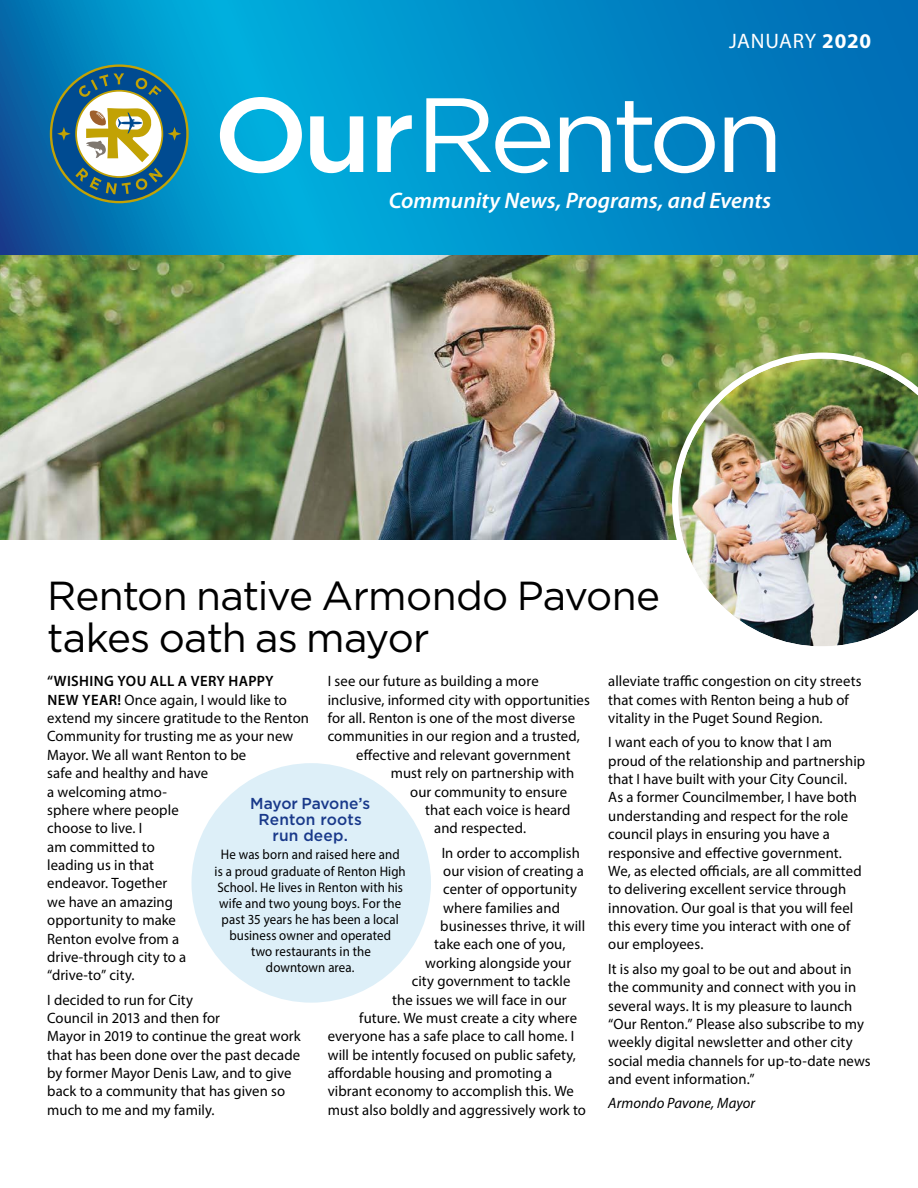
<style>
.page{position:relative;width:918px;height:1188px;background:#fff}
.page>*{position:absolute;margin:0;border:0;box-sizing:border-box;transform-origin:0 0}
.t1{font:105.3px "Gotham";letter-spacing:-.06em;color:#fff;scale:1.06 1}
.t2{font:40.5px/42px "Gotham";letter-spacing:-.02em;color:#000}
.t3{font:italic 600 22.5px "Myriad Pro";color:#fff}
.t4{font:21px "Myriad Pro";letter-spacing:.03em;color:#fff}
.t5{font:500 15.9px/15.6px "Gotham";letter-spacing:.005em;color:#19398a;text-align:center}
.t6{font:15px/18.3px "Myriad Pro";letter-spacing:.005em;color:#000}
.t7{font:italic 15px "Myriad Pro";letter-spacing:.005em;color:#000}
.t8{font:13.8px/16px "Myriad Pro";letter-spacing:.01em;color:#000;text-align:center;scale:.93 1}
.s1{font-weight:700}
.s2{font-weight:500}
.s3{font-weight:600}
</style>
<div class="page">
<svg style="left:0;top:0;width:918px;height:256px;background:#018ac5"></svg>
<svg style="left:50px;top:64px;width:139px;height:139px"></svg>
<img style="left:0;top:256px;width:918px;height:283px">
<img style="left:672px;top:353px;width:246px;height:293px">
<div style="left:187px;top:758px;width:249px;height:250px;background:#ddeff8;border-radius:50%"></div>
<div style="left:182px;top:753px;width:259px;height:260px;border:10px solid #fff;border-radius:50%"></div>
<h3 class="t4" style="left:729px;top:28px;width:144px">JANUARY <span class="s1">2020</span></h3>
<h1 class="t1" style="left:213px;top:67px;width:540px"><span class="s2">Our</span>Renton</h1>
<h3 class="t3" style="left:389px;top:186px;width:384px">Community News, Programs, and Events</h3>
<h2 class="t2" style="left:47px;top:573px;width:614px">Renton native Armondo Pavone takes oath as mayor</h2>
<p class="t6" style="left:47px;top:672px;width:263px"><span class="s3">“WISHING YOU ALL A VERY HAPPY<br>NEW YEAR!</span> Once again, I would like to extend my sincere gratitude to the Renton<br>Community for trusting me as your new<br>Mayor. We all want Renton to be<br>safe and healthy and have<br>a welcoming atmo-<br>sphere where people<br>choose to live. I<br>am committed to<br>leading us in that<br>endeavor. Together<br>we have an amazing<br>opportunity to make<br>Renton evolve from a<br>drive-through city to a<br>“drive-to” city.</p>
<p class="t6" style="left:47px;top:990px;width:255px">I decided to run for City<br>Council in 2013 and then for<br>Mayor in 2019 to continue the great work that has been done over the past decade by former Mayor Denis Law, and to give back to a community that has given so much to me and my family.</p>
<p class="t6" style="left:328px;top:672px;width:212px">I see our future as building a more</p>
<p class="t6" style="left:328px;top:690px;width:264px">inclusive, informed city with opportunities</p>
<p class="t6" style="left:328px;top:709px;width:249px">for all. Renton is one of the most diverse</p>
<p class="t6" style="left:328px;top:727px;width:254px">communities in our region and a trusted,</p>
<p class="t6" style="left:356px;top:745px;width:216px">effective and relevant government</p>
<p class="t6" style="left:391px;top:764px;width:185px">must rely on partnership with</p>
<p class="t6" style="left:410px;top:782px;width:158px">our community to ensure</p>
<p class="t6" style="left:425px;top:800px;width:147px">that each voice is heard</p>
<p class="t6" style="left:434px;top:819px;width:94px">and respected.</p>
<p class="t6" style="left:442px;top:843px;width:140px">In order to accomplish</p>
<p class="t6" style="left:443px;top:862px;width:142px">our vision of creating a</p>
<p class="t6" style="left:443px;top:880px;width:135px">center of opportunity</p>
<p class="t6" style="left:443px;top:898px;width:118px">where families and</p>
<p class="t6" style="left:440px;top:917px;width:146px">businesses thrive, it will</p>
<p class="t6" style="left:434px;top:935px;width:133px">take each one of you,</p>
<p class="t6" style="left:425px;top:953px;width:148px">working alongside your</p>
<p class="t6" style="left:412px;top:972px;width:160px">city government to tackle</p>
<p class="t6" style="left:392px;top:990px;width:176px">the issues we will face in our</p>
<p class="t6" style="left:359px;top:1009px;width:219px">future. We must create a city where</p>
<p class="t6" style="left:328px;top:1027px;width:248px">everyone has a safe place to call home. I</p>
<p class="t6" style="left:328px;top:1045px;width:250px">will be intently focused on public safety,</p>
<p class="t6" style="left:328px;top:1064px;width:226px">affordable housing and promoting a</p>
<p class="t6" style="left:328px;top:1082px;width:248px">vibrant economy to accomplish this. We</p>
<p class="t6" style="left:328px;top:1100px;width:260px">must also boldly and aggressively work to</p>
<p class="t6" style="left:608px;top:672px;width:255px">alleviate traffic congestion on city streets that comes with Renton being a hub of vitality in the Puget Sound Region.</p>
<p class="t6" style="left:608px;top:733px;width:258px">I want each of you to know that I am proud of the relationship and partnership that I have built with your City Council.<br>As a former Councilmember, I have both understanding and respect for the role council plays in ensuring you have a responsive and effective government.<br>We, as elected officials, are all committed to delivering excellent service through innovation. Our goal is that you will feel this every time you interact with one of our employees.</p>
<p class="t6" style="left:608px;top:959px;width:264px">It is also my goal to be out and about in the community and connect with you in several ways. It is my pleasure to launch “Our Renton.” Please also subscribe to my weekly digital newsletter and other city social media channels for up-to-date news and event information.”</p>
<p class="t7" style="left:608px;top:1094px;width:149px">Armondo Pavone, Mayor</p>
<p class="t5" style="left:250px;top:796px;width:122px">Mayor Pavone’s<br>Renton roots run deep.</p>
<p class="t8" style="left:215px;top:847px;width:207px">He was born and raised here and<br>is a proud graduate of Renton High<br>School. He lives in Renton with his wife and two young boys. For the past 35 years he has been a local business owner and operated<br>two restaurants in the<br>downtown area.</p>
</div>
